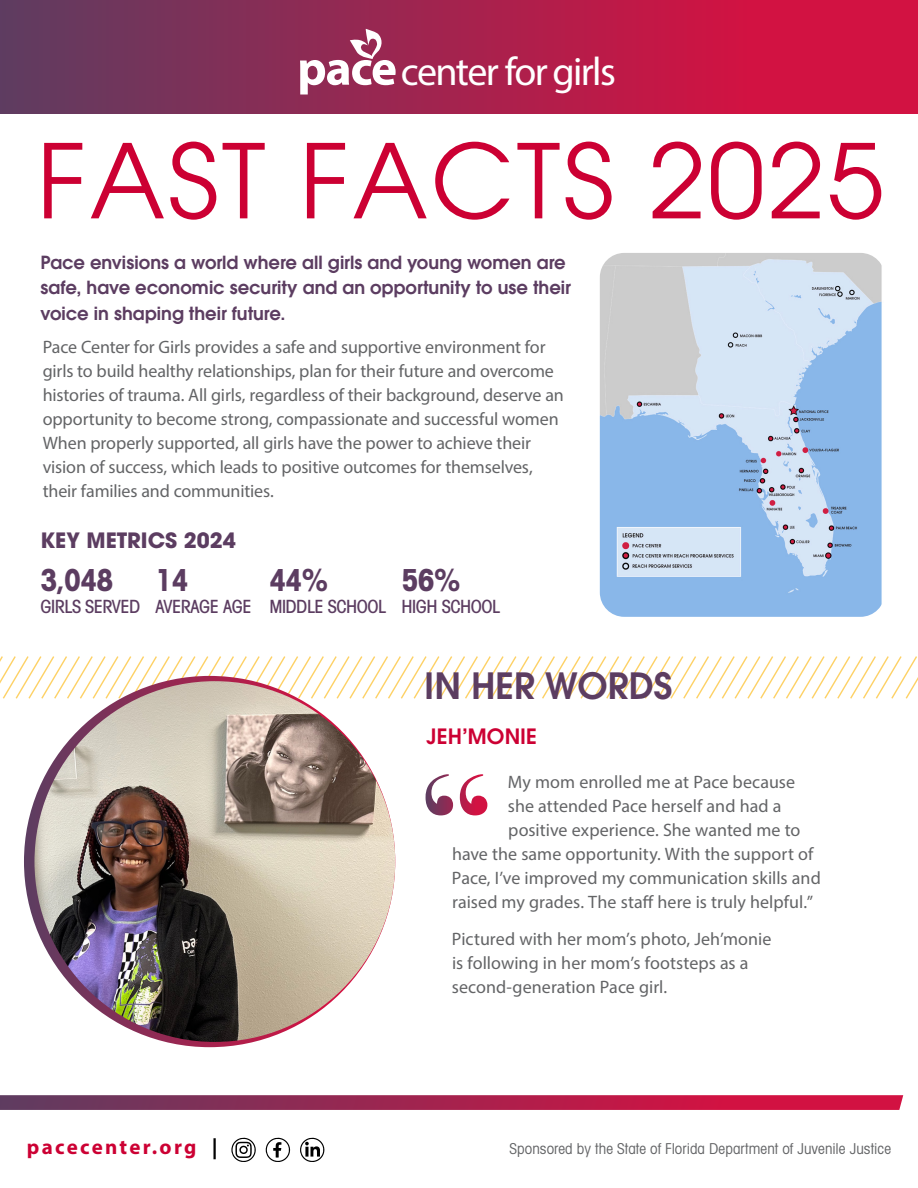
<style>
.page{position:relative;width:918px;height:1188px;background:#fff}
.page>*{position:absolute;margin:0;border:0;box-sizing:border-box;transform-origin:0 0}
.t1{font:102px "Avant Garde";letter-spacing:.03em;color:#c03}
.t2{font:40.05px "Myriad Pro";letter-spacing:-.045em;color:#fff}
.t3{font:600 36px "Avant Garde CE";color:#5c3d61}
.t4{font:700 condensed 30.3px "Avant Garde";letter-spacing:-.025em;color:#5c3d61}
.t5{font:700 21px "Myriad Pro";letter-spacing:.11em;color:#c03}
.t6{font:700 21px "Avant Garde";color:#5c3d61}
.t7{font:600 21px "Avant Garde";letter-spacing:.005em;color:#c03}
.t8{font:500 condensed 18.15px "Avant Garde";letter-spacing:-.025em;color:#5c3d61}
.t9{font:18px/24px "Myriad Pro";letter-spacing:-.005em;color:#636466}
.t10{font:600 18px/25.5px "Avant Garde";color:#5c3d61}
.t11{font:condensed 15px "Avant Garde";letter-spacing:.005em;color:#636466}
.s1{color:#000}
</style>
<div class="page">
<svg style="left:0;top:656px;width:918px;height:44px"></svg>
<svg style="left:0;top:1095px;width:903px;height:15px;background:#a42651"></svg>
<div style="left:0;top:0;width:918px;height:113px;background:linear-gradient(to right,#623b5f,#e30c3e)"></div>
<svg style="left:300px;top:29px;width:96px;height:66px"></svg>
<svg style="left:426px;top:774px;width:61px;height:41px"></svg>
<img style="left:600px;top:253px;width:282px;height:364px">
<svg style="left:24px;top:676px;width:371px;height:371px;background:#81335a"></svg>
<img style="left:34px;top:681px;width:361px;height:361px;border-radius:180px">
<svg style="left:266px;top:1138px;width:24px;height:24px"></svg>
<svg style="left:231px;top:1138px;width:25px;height:24px"></svg>
<svg style="left:300px;top:1138px;width:24px;height:24px"></svg>
<h2 class="t2" style="left:401px;top:47px;width:217px">center for girls</h2>
<h1 class="t1" style="left:37px;top:121px;width:848px">FAST FACTS 2025</h1>
<p class="t10" style="left:40px;top:249px;width:532px">Pace envisions a world where all girls and young women are safe, have economic security and an opportunity to use their voice in shaping their future.</p>
<p class="t9" style="left:43px;top:334px;width:523px">Pace Center for Girls provides a safe and supportive environment for girls to build healthy relationships, plan for their future and overcome histories of trauma. All girls, regardless of their background, deserve an opportunity to become strong, compassionate and successful women When properly supported, all girls have the power to achieve their vision of success, which leads to positive outcomes for themselves, their families and communities.</p>
<p class="t6" style="left:40px;top:527px;width:197px">KEY METRICS 2024</p>
<h3 class="t4" style="left:40px;top:561px;width:74px">3,048</h3>
<p class="t8" style="left:40px;top:595px;width:101px">GIRLS SERVED</p>
<h3 class="t4" style="left:156px;top:561px;width:35px">14</h3>
<p class="t8" style="left:156px;top:595px;width:98px">AVERAGE AGE</p>
<h3 class="t4" style="left:269px;top:561px;width:61px">44%</h3>
<p class="t8" style="left:269px;top:595px;width:119px">MIDDLE SCHOOL</p>
<h3 class="t4" style="left:402px;top:561px;width:61px">56%</h3>
<p class="t8" style="left:402px;top:595px;width:100px">HIGH SCHOOL</p>
<h3 class="t3" style="left:424px;top:663px;width:250px">IN HER WORDS</h3>
<p class="t7" style="left:427px;top:722px;width:112px">JEH’MONIE</p>
<p class="t9" style="left:508px;top:769px;width:289px">My mom enrolled me at Pace because</p>
<p class="t9" style="left:508px;top:793px;width:275px">she attended Pace herself and had a</p>
<p class="t9" style="left:508px;top:817px;width:294px">positive experience. She wanted me to</p>
<p class="t9" style="left:452px;top:841px;width:363px">have the same opportunity. With the support of</p>
<p class="t9" style="left:452px;top:865px;width:370px">Pace, I’ve improved my communication skills and</p>
<p class="t9" style="left:452px;top:889px;width:362px">raised my grades. The staff here is truly helpful.”</p>
<p class="t9" style="left:452px;top:927px;width:321px">Pictured with her mom’s photo, Jeh’monie is following in her mom’s footsteps as a second-generation Pace girl.</p>
<p class="t5" style="left:27px;top:1134px;width:192px">pacecenter.org <span class="s1">|</span></p>
<p class="t11" style="left:510px;top:1139px;width:383px">Sponsored by the State of Florida Department of Juvenile Justice</p>
</div>
